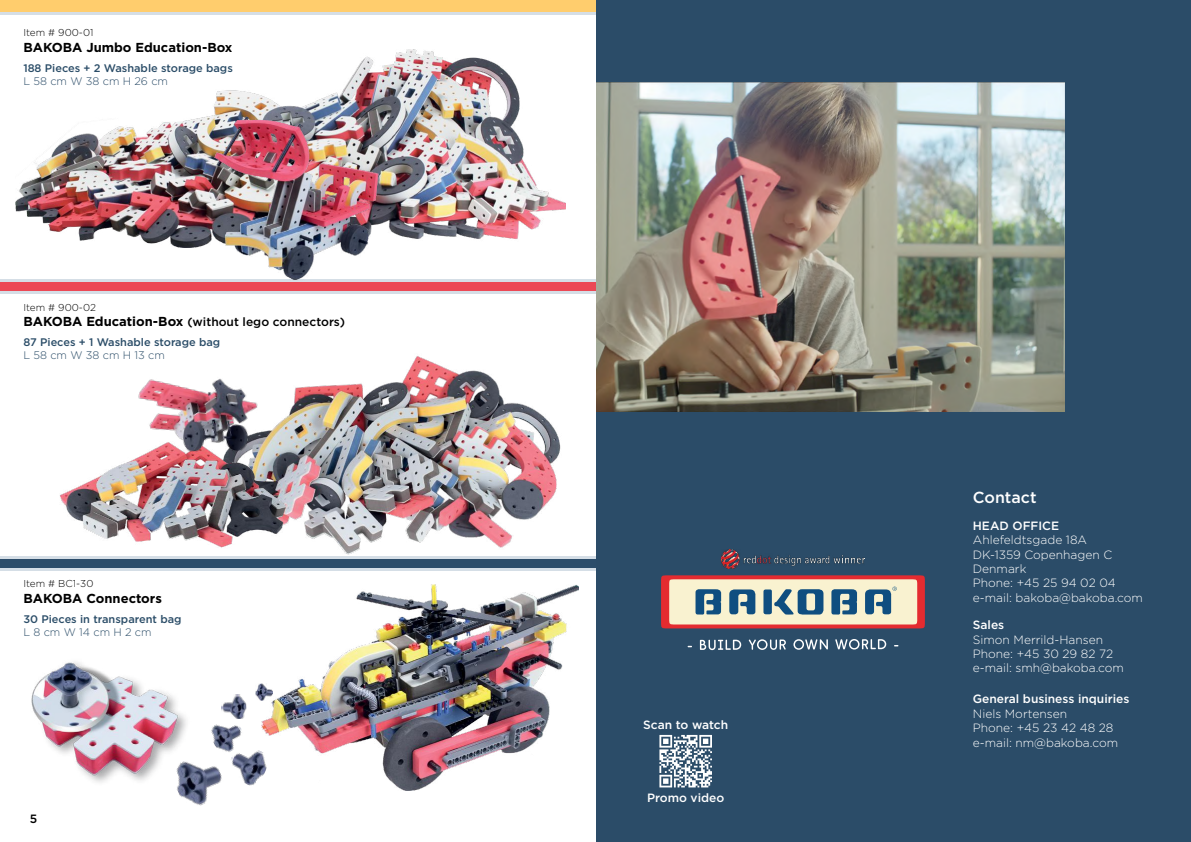
<style>
.page{position:relative;width:1191px;height:842px;background:#fff}
.page>*{position:absolute;margin:0;border:0;box-sizing:border-box;transform-origin:0 0}
.t1{font:500 16px "Gotham";color:#fff}
.t2{font:700 13px "Gotham";color:#000}
.t3{font:300 12px/14.4px "Gotham";color:#fff}
.t4{font:500 12px "Gotham";color:#fff}
.t5{font:500 12px "Gotham";color:#000}
.t6{font:500 11px "Gotham";color:#2b4d68}
.t7{font:300 11px "Gotham";color:#2b4d68}
.t8{font:300 11px "Gotham";color:#2b4c68}
.t9{font:300 10px "Gotham";color:#000}
.s1{font-weight:700;font-size:13px}
</style>
<div class="page">
<div style="left:0;top:0;width:595px;height:13px;background:#ffcd6d"></div>
<div style="left:0;top:280px;width:596px;height:14px;background:#ec4855"></div>
<div style="left:0;top:557px;width:595px;height:14px;background:#2c4d6a"></div>
<hr style="left:0;top:280px;width:596px;height:2px;background:#d5dee6">
<hr style="left:0;top:12px;width:595px;height:3px;background:#d5dee6">
<hr style="left:0;top:557px;width:595px;height:2px;background:#d5dee6">
<hr style="left:0;top:292px;width:596px;height:2px;background:#d5dee6">
<hr style="left:0;top:568px;width:595px;height:3px;background:#d5dee6">
<img style="left:31px;top:662px;width:155px;height:121px">
<img style="left:211px;top:724px;width:31px;height:25px">
<img style="left:255px;top:683px;width:7px;height:17px">
<img style="left:224px;top:741px;width:38px;height:45px">
<img style="left:221px;top:694px;width:26px;height:25px">
<img style="left:167px;top:749px;width:64px;height:57px">
<img style="left:15px;top:50px;width:550px;height:198px">
<img style="left:212px;top:114px;width:168px;height:166px">
<img style="left:269px;top:356px;width:292px;height:199px">
<img style="left:60px;top:437px;width:233px;height:115px">
<img style="left:129px;top:378px;width:140px;height:85px">
<img style="left:262px;top:584px;width:316px;height:207px">
<div style="left:596px;top:0;width:595px;height:842px;background:#2b4c68"></div>
<img style="left:596px;top:83px;width:468px;height:328px">
<svg style="left:700px;top:640px;width:41px;height:10px"></svg>
<svg style="left:749px;top:639px;width:37px;height:11px"></svg>
<svg style="left:793px;top:639px;width:35px;height:11px"></svg>
<svg style="left:835px;top:639px;width:51px;height:10px"></svg>
<img style="left:721px;top:549px;width:143px;height:19px">
<div style="left:661px;top:575px;width:264px;height:53px;background:#e42b30;border-radius:7px"></div>
<svg style="left:669px;top:579px;width:248px;height:45px"></svg>
<svg style="left:659px;top:735px;width:53px;height:52px"></svg>
<p class="t9" style="left:23px;top:26px;width:72px">Item # 900-01</p>
<p class="t2" style="left:23px;top:38px;width:211px">BAKOBA Jumbo Education-Box</p>
<p class="t6" style="left:23px;top:61px;width:211px">188 Pieces + 2 Washable storage bags</p>
<p class="t8" style="left:23px;top:74px;width:146px">L 58 cm W 38 cm H 26 cm</p>
<p class="t9" style="left:23px;top:301px;width:74px">Item # 900-02</p>
<p class="t5" style="left:23px;top:314px;width:323px"><span class="s1">BAKOBA Education-Box</span> (without lego connectors)</p>
<p class="t6" style="left:23px;top:335px;width:198px">87 Pieces + 1 Washable storage bag</p>
<p class="t7" style="left:23px;top:349px;width:143px">L 58 cm W 38 cm H 13 cm</p>
<p class="t9" style="left:23px;top:577px;width:72px">Item # BC1-30</p>
<p class="t2" style="left:23px;top:589px;width:140px">BAKOBA Connectors</p>
<p class="t6" style="left:23px;top:612px;width:160px">30 Pieces in transparent bag</p>
<p class="t7" style="left:23px;top:625px;width:130px">L 8 cm W 14 cm H 2 cm</p>
<p class="t5" style="left:30px;top:811px;width:9px">5</p>
<p class="t4" style="left:643px;top:717px;width:86px">Scan to watch</p>
<p class="t4" style="left:647px;top:790px;width:79px">Promo video</p>
<h1 class="t1" style="left:973px;top:487px;width:65px">Contact</h1>
<p class="t4" style="left:973px;top:518px;width:88px">HEAD OFFICE</p>
<p class="t3" style="left:973px;top:532px;width:172px">Ahlefeldtsgade 18A<br>DK-1359 Copenhagen C<br>Denmark<br>Phone: +45 25 94 02 04 e-mail: bakoba@bakoba.com</p>
<p class="t4" style="left:973px;top:617px;width:33px">Sales</p>
<p class="t3" style="left:973px;top:632px;width:153px">Simon Merrild-Hansen<br>Phone: +45 30 29 82 72 e-mail: smh@bakoba.com</p>
<p class="t4" style="left:973px;top:691px;width:158px">General business inquiries</p>
<p class="t3" style="left:973px;top:706px;width:147px">Niels Mortensen<br>Phone: +45 23 42 48 28 e-mail: nm@bakoba.com</p>
</div>
